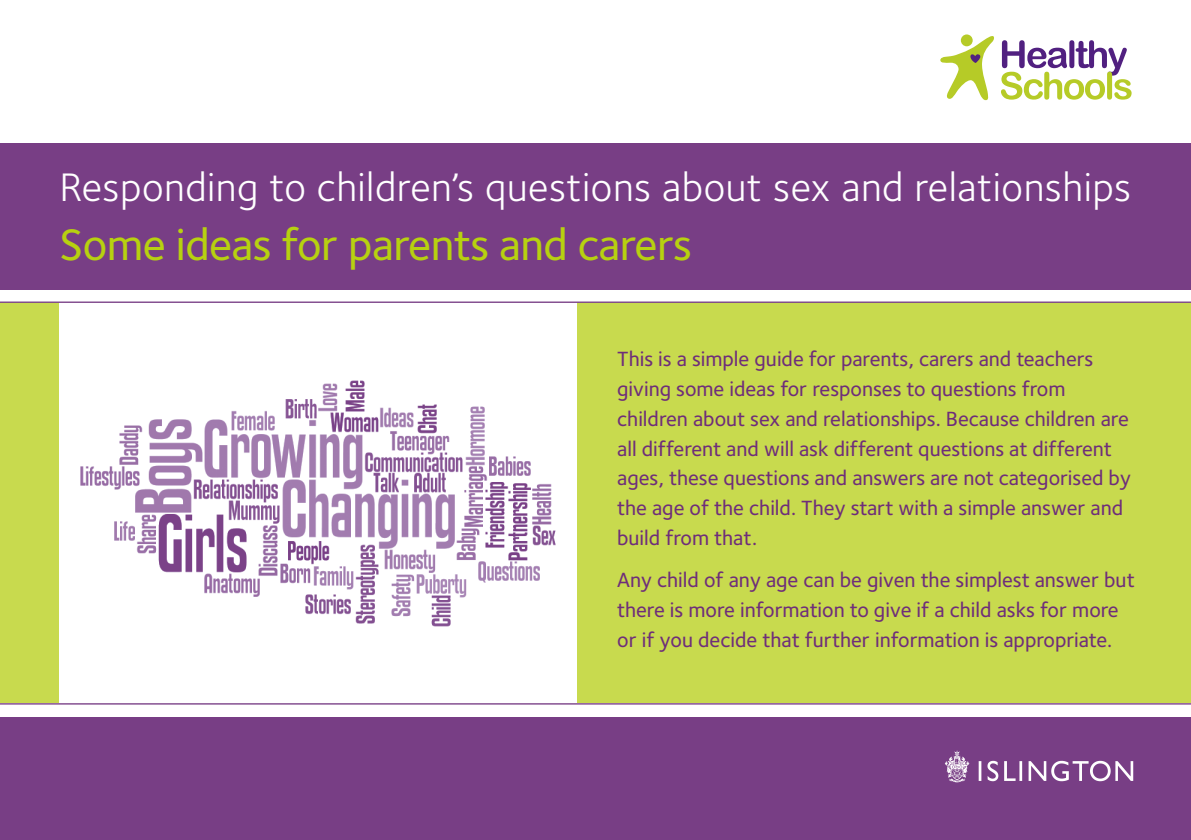
<style>
.page{position:relative;width:1191px;height:840px;background:#fff}
.page>*{position:absolute;margin:0;border:0;box-sizing:border-box;transform-origin:0 0}
.t1{font:500 45.4px "Foundry Sterling";letter-spacing:-.01em;color:#b7d110}
.t2{font:41.2px "Foundry Sterling";letter-spacing:.01em;color:#fff}
.t3{font:500 21.2px/29.8px "Foundry Sterling";color:#6e2d7a}
</style>
<div class="page">
<div style="left:0;top:716px;width:1191px;height:123px;background:#783e85"></div>
<div style="left:0;top:302px;width:1191px;height:400px;background:#c8da4e"></div>
<div style="left:59px;top:294px;width:518px;height:412px;background:#fff"></div>
<img style="left:80px;top:380px;width:476px;height:247px">
<svg style="left:940px;top:35px;width:54px;height:65px"></svg>
<svg style="left:1001px;top:40px;width:130px;height:60px"></svg>
<img style="left:944px;top:750px;width:190px;height:33px">
<div style="left:0;top:143px;width:1191px;height:146px;background:#783e85"></div>
<hr style="left:0;top:301px;width:1191px;height:2px;background:#7e478b">
<hr style="left:0;top:702px;width:1191px;height:2px;background:#7e478b">
<h2 class="t2" style="left:59px;top:158px;width:1073px">Responding to children’s questions about sex and relationships</h2>
<h1 class="t1" style="left:59px;top:213px;width:634px">Some ideas for parents and carers</h1>
<p class="t3" style="left:617px;top:343px;width:515px">This is a simple guide for parents, carers and teachers giving some ideas for responses to questions from children about sex and relationships. Because children are all different and will ask different questions at different ages, these questions and answers are not categorised by the age of the child. They start with a simple answer and build from that.</p>
<p class="t3" style="left:617px;top:564px;width:519px">Any child of any age can be given the simplest answer but there is more information to give if a child asks for more or if you decide that further information is appropriate.</p>
</div>
